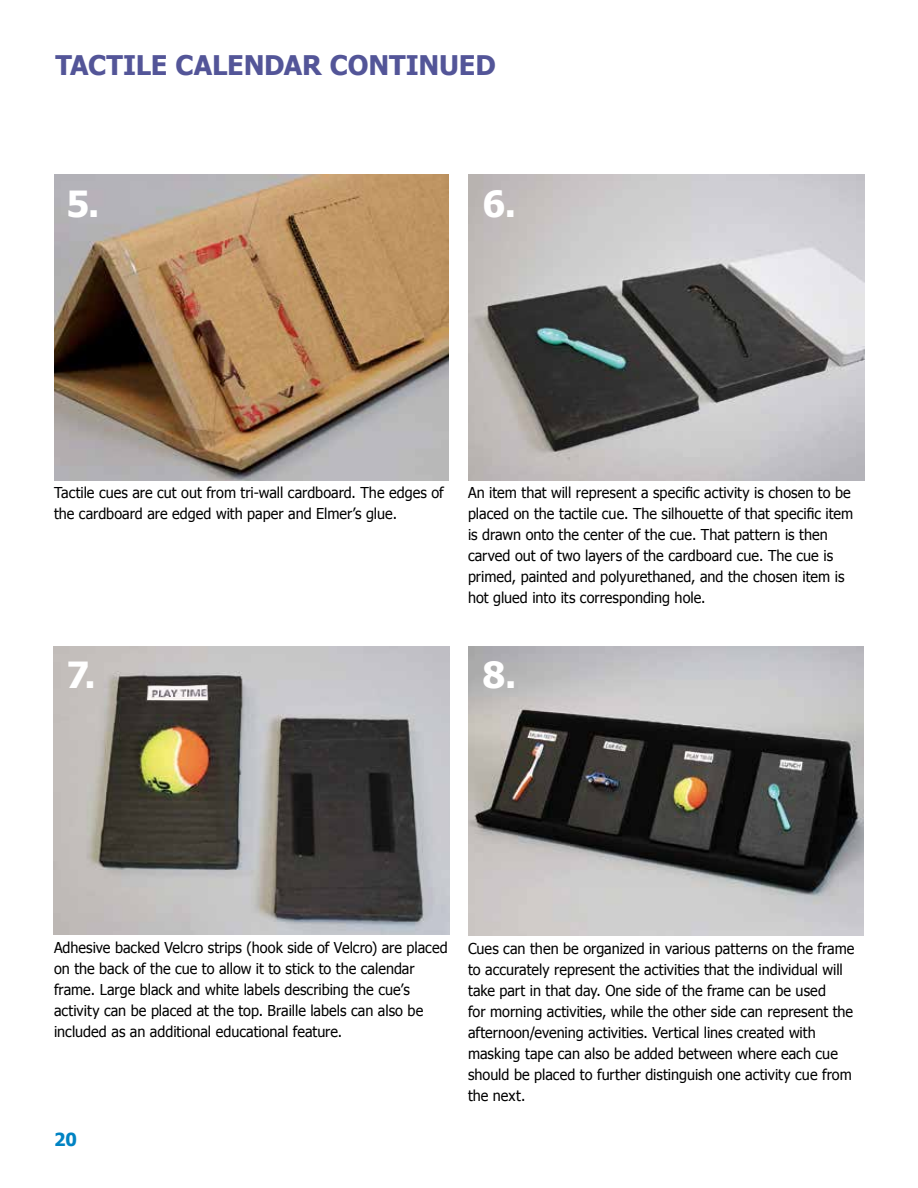
<style>
.page{position:relative;width:918px;height:1188px;background:#fff}
.page>*{position:absolute;margin:0;border:0;box-sizing:border-box;transform-origin:0 0}
.t1{font:700 36px "Tahoma";color:#fff}
.t2{font:700 27px "Tahoma";letter-spacing:-.005em;color:#535598}
.t3{font:700 18px "Tahoma";color:#0083c3}
.t4{font:15px/21px "Tahoma";color:#000;scale:.96 1}
</style>
<div class="page">
<img style="left:54px;top:174px;width:394px;height:306px">
<img style="left:469px;top:174px;width:396px;height:306px">
<img style="left:54px;top:647px;width:396px;height:288px">
<img style="left:469px;top:647px;width:394px;height:288px">
<h2 class="t2" style="left:56px;top:46px;width:442px">TACTILE CALENDAR CONTINUED</h2>
<h1 class="t1" style="left:66px;top:178px;width:35px">5.</h1>
<h1 class="t1" style="left:483px;top:178px;width:35px">6.</h1>
<p class="t4" style="left:54px;top:482px;width:408px">Tactile cues are cut out from tri-wall cardboard. The edges of the cardboard are edged with paper and Elmer’s glue.</p>
<p class="t4" style="left:468px;top:482px;width:403px">An item that will represent a specific activity is chosen to be placed on the tactile cue. The silhouette of that specific item is drawn onto the center of the cue. That pattern is then carved out of two layers of the cardboard cue. The cue is primed, painted and polyurethaned, and the chosen item is hot glued into its corresponding hole.</p>
<h1 class="t1" style="left:66px;top:650px;width:31px">7.</h1>
<h1 class="t1" style="left:483px;top:650px;width:35px">8.</h1>
<p class="t4" style="left:54px;top:936px;width:412px">Adhesive backed Velcro strips (hook side of Velcro) are placed on the back of the cue to allow it to stick to the calendar frame. Large black and white labels describing the cue’s activity can be placed at the top. Braille labels can also be included as an additional educational feature.</p>
<p class="t3" style="left:54px;top:1126px;width:24px">20</p>
<p class="t4" style="left:468px;top:937px;width:404px">Cues can then be organized in various patterns on the frame to accurately represent the activities that the individual will take part in that day. One side of the frame can be used<br>for morning activities, while the other side can represent the afternoon/evening activities. Vertical lines created with masking tape can also be added between where each cue should be placed to further distinguish one activity cue from the next.</p>
</div>
